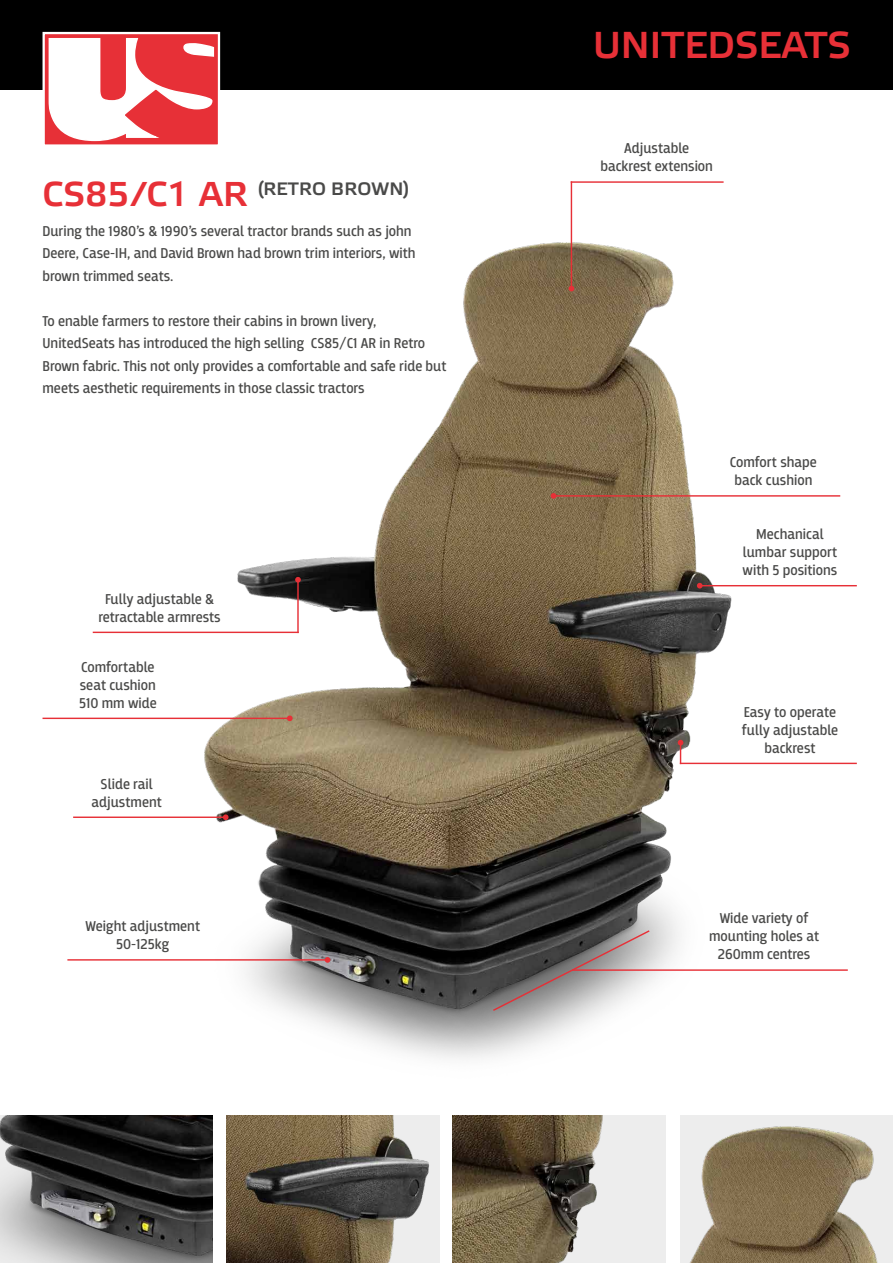
<style>
.page{position:relative;width:893px;height:1263px;background:#fff}
.page>*{position:absolute;margin:0;border:0;box-sizing:border-box;transform-origin:0 0}
.t1{font:700 37.5px "Elektra Light Pro";color:#e73037}
.t2{font:700 18px "Elektra Light Pro";letter-spacing:.01em;color:#4a4a49}
.t3{font:15px/18px "Breakers";color:#4a4a49;text-align:center}
.s1{font-size:34.5px;color:#e73037}
</style>
<div class="page">
<img style="left:54px;top:209px;width:803px;height:850px">
<div style="left:0;top:0;width:893px;height:89px;background:#000"></div>
<div style="left:43px;top:32px;width:177px;height:115px;background:#e73037;border:2px solid #fff"></div>
<svg style="left:48px;top:31px;width:167px;height:111px"></svg>
<hr style="left:571px;top:181px;width:1px;height:106px;background:#e73037">
<hr style="left:553px;top:495px;width:287px;height:2px;background:#e73037">
<svg style="left:569px;top:286px;width:5px;height:5px"></svg>
<svg style="left:551px;top:493px;width:5px;height:6px"></svg>
<hr style="left:571px;top:181px;width:153px;height:2px;background:#e73037">
<hr style="left:43px;top:718px;width:247px;height:1px;background:#e73037">
<svg style="left:295px;top:577px;width:6px;height:6px"></svg>
<hr style="left:93px;top:632px;width:206px;height:1px;background:#e73037">
<hr style="left:680px;top:763px;width:177px;height:1px;background:#e73037">
<svg style="left:287px;top:715px;width:6px;height:6px"></svg>
<svg style="left:678px;top:740px;width:5px;height:24px"></svg>
<svg style="left:491px;top:929px;width:160px;height:83px;background:#888484"></svg>
<hr style="left:572px;top:969px;width:276px;height:2px;background:#e73037">
<hr style="left:67px;top:959px;width:261px;height:1px;background:#e73037">
<svg style="left:325px;top:957px;width:5px;height:6px"></svg>
<hr style="left:297px;top:580px;width:2px;height:53px;background:#e73037">
<img style="left:453px;top:1115px;width:212px;height:148px">
<img style="left:680px;top:1115px;width:213px;height:148px">
<img style="left:0;top:1115px;width:213px;height:148px">
<img style="left:227px;top:1115px;width:212px;height:148px">
<hr style="left:699px;top:585px;width:158px;height:1px;background:#e73037">
<svg style="left:697px;top:583px;width:6px;height:5px"></svg>
<hr style="left:73px;top:816px;width:153px;height:2px;background:#e73037">
<svg style="left:223px;top:814px;width:6px;height:6px"></svg>
<p class="t2" style="left:43px;top:179px;width:368px"><span class="s1">CS85/C1 AR</span> (RETRO BROWN)</p>
<p class="t3" style="left:43px;top:220px;width:375px;line-height:22.5px;text-align:left">During the 1980’s &amp; 1990’s several tractor brands such as john<br>Deere, Case-IH, and David Brown had brown trim interiors, with brown trimmed seats.</p>
<p class="t3" style="left:43px;top:310px;width:405px;line-height:22.5px;text-align:left">To enable farmers to restore their cabins in brown livery, UnitedSeats has introduced the high selling CS85/C1 AR in Retro Brown fabric. This not only provides a comfortable and safe ride but meets aesthetic requirements in those classic tractors</p>
<p class="t3" style="left:98px;top:590px;width:124px">Fully adjustable &amp; retractable armrests</p>
<p class="t3" style="left:79px;top:658px;width:79px;text-align:left">Comfortable seat cushion<br>510 mm wide</p>
<p class="t3" style="left:92px;top:775px;width:72px">Slide rail adjustment</p>
<p class="t3" style="left:85px;top:918px;width:116px">Weight adjustment<br>50-125kg</p>
<h1 class="t1" style="left:593px;top:25px;width:259px">UNITEDSEATS</h1>
<p class="t3" style="left:600px;top:140px;width:114px">Adjustable backrest extension</p>
<p class="t3" style="left:730px;top:454px;width:88px;text-align:left">Comfort shape back cushion</p>
<p class="t3" style="left:743px;top:525px;width:96px">Mechanical lumbar support with 5 positions</p>
<p class="t3" style="left:742px;top:703px;width:98px">Easy to operate fully adjustable backrest</p>
<p class="t3" style="left:709px;top:910px;width:112px">Wide variety of mounting holes at<br>260mm centres</p>
</div>
